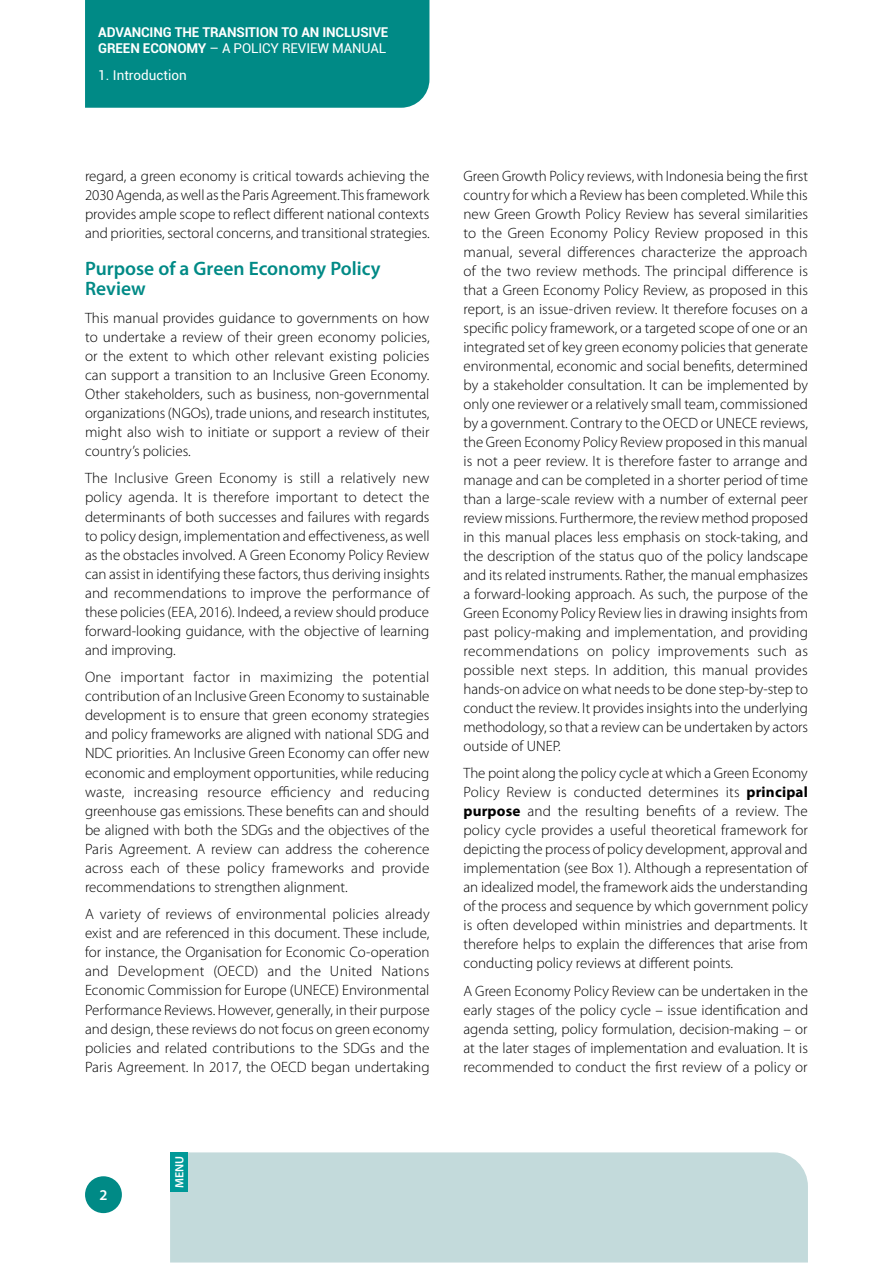
<style>
.page{position:relative;width:893px;height:1263px;background:#fff}
.page>*{position:absolute;margin:0;border:0;box-sizing:border-box;transform-origin:0 0}
.t1{font:600 19.5px/19.8px "Myriad Pro";color:#008a86}
.t2{font:300 15px/19px "Myriad Pro";color:#000;text-align:justify}
.t3{font:600 15px "Myriad Pro";color:#fff}
.t4{font:700 13.5px/16.5px "Roboto";letter-spacing:-.01em;color:#fff}
.t5{font:13.5px "Roboto";color:#fff}
.t6{font:600 12px "Myriad Pro";color:#fff}
.s1{font-weight:400}
.s2{font-weight:700}
</style>
<div class="page">
<div style="left:85px;top:0;width:344px;height:108px;background:#008a86"></div>
<div style="left:85px;top:1176px;width:37px;height:37px;background:#008a86;border-radius:50%"></div>
<div style="left:170px;top:1152px;width:638px;height:110px;background:#c3dadb"></div>
<div style="left:170px;top:1152px;width:18px;height:40px;background:#009998"></div>
<p class="t4" style="left:98px;top:23px;width:292px">ADVANCING THE TRANSITION TO AN INCLUSIVE<br>GREEN ECONOMY <span class="s1">– A POLICY REVIEW MANUAL</span></p>
<p class="t5" style="left:98px;top:66px;width:90px">1. Introduction</p>
<p class="t2" style="left:85px;top:167px;width:346px">regard, a green economy is critical towards achieving the 2030 Agenda, as well as the Paris Agreement. This framework provides ample scope to reflect different national contexts and priorities, sectoral concerns, and transitional strategies.</p>
<h1 class="t1" style="left:85px;top:258px;width:297px">Purpose of a Green Economy Policy<br>Review</h1>
<p class="t2" style="left:85px;top:308px;width:346px">This manual provides guidance to governments on how to undertake a review of their green economy policies, or the extent to which other relevant existing policies can support a transition to an Inclusive Green Economy.<br>Other stakeholders, such as business, non-governmental organizations (NGOs), trade unions, and research institutes, might also wish to initiate or support a review of their country’s policies.</p>
<p class="t2" style="left:85px;top:469px;width:346px">The Inclusive Green Economy is still a relatively new policy agenda. It is therefore important to detect the determinants of both successes and failures with regards to policy design, implementation and effectiveness, as well as the obstacles involved. A Green Economy Policy Review can assist in identifying these factors, thus deriving insights and recommendations to improve the performance of these policies (EEA, 2016). Indeed, a review should produce forward-looking guidance, with the objective of learning and improving.</p>
<p class="t2" style="left:85px;top:668px;width:346px">One important factor in maximizing the potential contribution of an Inclusive Green Economy to sustainable development is to ensure that green economy strategies and policy frameworks are aligned with national SDG and NDC priorities. An Inclusive Green Economy can offer new economic and employment opportunities, while reducing waste, increasing resource efficiency and reducing greenhouse gas emissions. These benefits can and should be aligned with both the SDGs and the objectives of the Paris Agreement. A review can address the coherence across each of these policy frameworks and provide recommendations to strengthen alignment.</p>
<p class="t2" style="left:85px;top:905px;width:346px">A variety of reviews of environmental policies already exist and are referenced in this document. These include, for instance, the Organisation for Economic Co-operation and Development (OECD) and the United Nations Economic Commission for Europe (UNECE) Environmental Performance Reviews. However, generally, in their purpose and design, these reviews do not focus on green economy policies and related contributions to the SDGs and the Paris Agreement. In 2017, the OECD began undertaking</p>
<p class="t3" style="left:99px;top:1186px;width:10px">62</p>
<p class="t6" style="left:172px;top:1188px;width:34px;rotate:-90deg">MENU</p>
<p class="t2" style="left:463px;top:167px;width:346px">Green Growth Policy reviews, with Indonesia being the first country for which a Review has been completed. While this new Green Growth Policy Review has several similarities to the Green Economy Policy Review proposed in this manual, several differences characterize the approach of the two review methods. The principal difference is that a Green Economy Policy Review, as proposed in this report, is an issue-driven review. It therefore focuses on a specific policy framework, or a targeted scope of one or an integrated set of key green economy policies that generate environmental, economic and social benefits, determined by a stakeholder consultation. It can be implemented by only one reviewer or a relatively small team, commissioned by a government. Contrary to the OECD or UNECE reviews, the Green Economy Policy Review proposed in this manual is not a peer review. It is therefore faster to arrange and manage and can be completed in a shorter period of time than a large-scale review with a number of external peer review missions. Furthermore, the review method proposed in this manual places less emphasis on stock-taking, and the description of the status quo of the policy landscape and its related instruments. Rather, the manual emphasizes a forward-looking approach. As such, the purpose of the Green Economy Policy Review lies in drawing insights from past policy-making and implementation, and providing recommendations on policy improvements such as possible next steps. In addition, this manual provides hands-on advice on what needs to be done step-by-step to conduct the review. It provides insights into the underlying methodology, so that a review can be undertaken by actors outside of UNEP.</p>
<p class="t2" style="left:463px;top:764px;width:346px">The point along the policy cycle at which a Green Economy Policy Review is conducted determines its <span class="s2">principal purpose</span> and the resulting benefits of a review. The policy cycle provides a useful theoretical framework for depicting the process of policy development, approval and implementation (see Box 1). Although a representation of an idealized model, the framework aids the understanding of the process and sequence by which government policy is often developed within ministries and departments. It therefore helps to explain the differences that arise from conducting policy reviews at different points.</p>
<p class="t2" style="left:463px;top:981px;width:346px">A Green Economy Policy Review can be undertaken in the early stages of the policy cycle – issue identification and agenda setting, policy formulation, decision-making – or at the later stages of implementation and evaluation. It is recommended to conduct the first review of a policy or</p>
</div>
